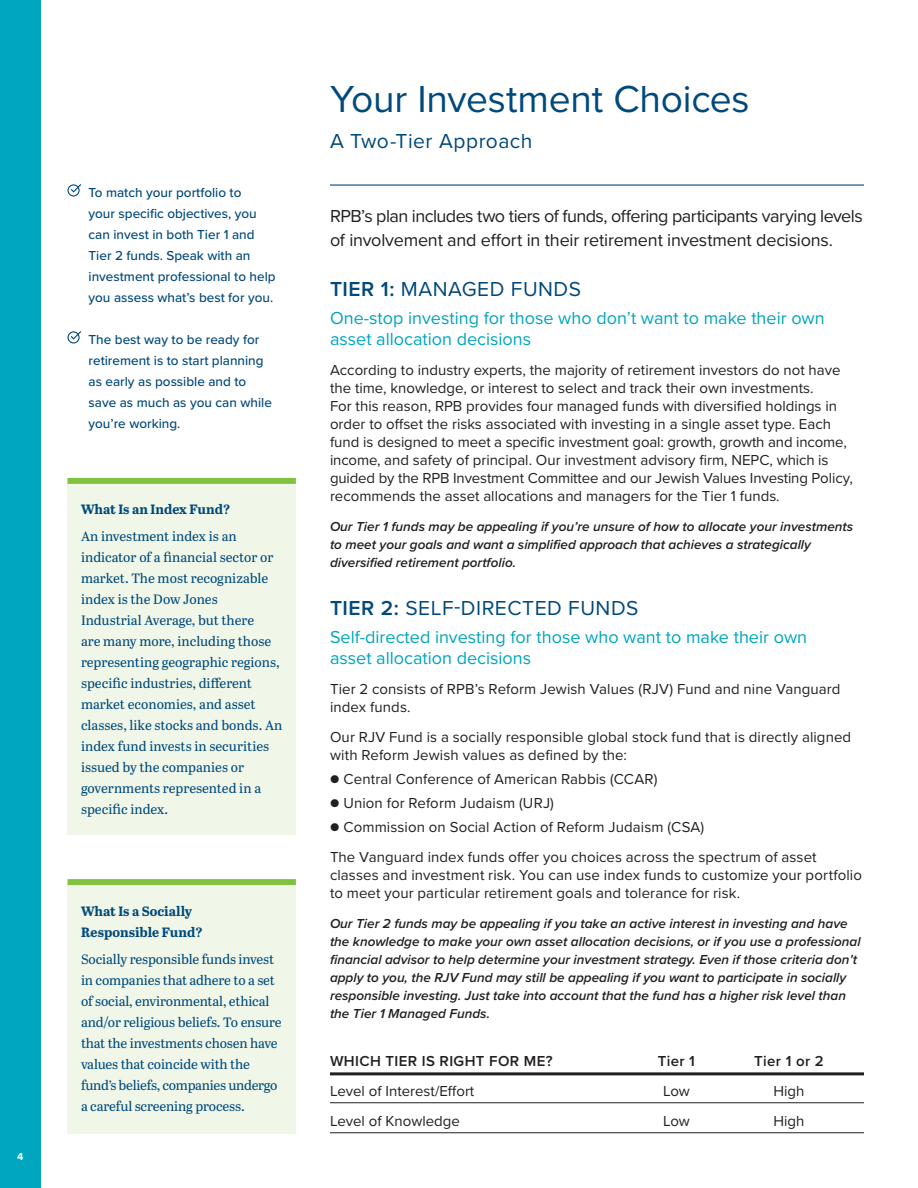
<style>
.page{position:relative;width:918px;height:1188px;background:#fff}
.page>*{position:absolute;margin:0;border:0;box-sizing:border-box;transform-origin:0 0}
.Large_Heads_New{font:39px "Proxima Nova";letter-spacing:-.005em;color:#00497b}
.Tier_Heads{font:21px "Proxima Nova";letter-spacing:.025em;color:#00497b}
.Subheads_New{font:21px "Proxima Nova";letter-spacing:.02em;color:#00497b}
.Tier_Subs{font:18px/21.6px "Proxima Nova";color:#00a6be}
.Intro_Text_New{font:18px/24px "Proxima Nova";letter-spacing:-.02em;color:#231f20}
.Text_10_12{font:15px/18px "Proxima Nova";color:#231f20}
.Head_3{font:600 15px "Proxima Nova";letter-spacing:.025em;color:#231f20}
.Box_Text_Grey_New{font:13.5px/21px "Abril Text";letter-spacing:-.01em;color:#00497b}
.Text_10_12-2{font:italic 600 13.5px/18px "Proxima Nova";color:#231f20}
.GTK_Text_New{font:500 13.5px/21px "Proxima Nova";color:#00497b}
.Box_Text_Grey_New-2{font:700 13.5px/21px "Abril Text";color:#00497b}
.Page__s{font:700 10.5px "Proxima Nova";color:#fff}
.s1{font-weight:600}
.s2{font-size:13.5px}
</style>
<div class="page">
<div style="left:68px;top:184px;width:12px;height:13px;border:1px solid #00497b;border-radius:50%"></div>
<svg style="left:70px;top:184px;width:12px;height:9px"></svg>
<div style="left:68px;top:331px;width:12px;height:13px;border:1px solid #00497b;border-radius:50%"></div>
<svg style="left:70px;top:331px;width:12px;height:9px"></svg>
<hr style="left:330px;top:184px;width:534px;height:2px;background:#00497b">
<hr style="left:330px;top:1072px;width:534px;height:3px;background:#231f20">
<hr style="left:330px;top:1102px;width:534px;height:1px;background:#231f20">
<hr style="left:330px;top:1132px;width:534px;height:1px;background:#231f20">
<div style="left:68px;top:484px;width:228px;height:351px;background:#f0f7e8"></div>
<div style="left:68px;top:478px;width:228px;height:6px;background:#81c340"></div>
<div style="left:68px;top:885px;width:228px;height:249px;background:#f0f7e8"></div>
<div style="left:68px;top:879px;width:228px;height:6px;background:#81c340"></div>
<div style="left:0;top:0;width:40px;height:1188px;background:#00a6be"></div>
<p class="Page__s" style="left:17px;top:1149px;width:8px">4</p>
<p class="GTK_Text_New" style="left:89px;top:181px;width:189px">To match your portfolio to<br>your specific objectives, you can invest in both Tier 1 and<br>Tier 2 funds. Speak with an investment professional to help you assess what’s best for you.</p>
<p class="GTK_Text_New" style="left:89px;top:328px;width:185px">The best way to be ready for retirement is to start planning as early as possible and to save as much as you can while you’re working.</p>
<p class="Box_Text_Grey_New-2" style="left:81px;top:498px;width:151px">What Is an Index Fund?</p>
<p class="Box_Text_Grey_New" style="left:81px;top:525px;width:203px">An investment index is an indicator of a financial sector or market. The most recognizable index is the Dow Jones<br>Industrial Average, but there<br>are many more, including those representing geographic regions, specific industries, different market economies, and asset classes, like stocks and bonds. An index fund invests in securities issued by the companies or governments represented in a specific index.</p>
<p class="Box_Text_Grey_New-2" style="left:81px;top:900px;width:123px">What Is a Socially<br>Responsible Fund?</p>
<p class="Box_Text_Grey_New" style="left:81px;top:948px;width:202px">Socially responsible funds invest in companies that adhere to a set of social, environmental, ethical and/or religious beliefs. To ensure that the investments chosen have values that coincide with the fund’s beliefs, companies undergo a careful screening process.</p>
<p class="Large_Heads_New" style="left:330px;top:70px;width:421px">Your Investment Choices</p>
<p class="Subheads_New" style="left:330px;top:125px;width:204px">A Two-Tier Approach</p>
<p class="Intro_Text_New" style="left:330px;top:204px;width:534px">RPB’s plan includes two tiers of funds, offering participants varying levels of involvement and effort in their retirement investment decisions.</p>
<p class="Tier_Heads" style="left:330px;top:273px;width:253px"><span class="s1">TIER 1:</span> MANAGED FUNDS</p>
<p class="Tier_Subs" style="left:330px;top:306px;width:496px">One-stop investing for those who don’t want to make their own asset allocation decisions</p>
<p class="Text_10_12" style="left:330px;top:361px;width:524px">According to industry experts, the majority of retirement investors do not have the time, knowledge, or interest to select and track their own investments.<br>For this reason, RPB provides four managed funds with diversified holdings in order to offset the risks associated with investing in a single asset type. Each fund is designed to meet a specific investment goal: growth, growth and income, income, and safety of principal. Our investment advisory firm, NEPC, which is guided by the RPB Investment Committee and our Jewish Values Investing Policy, recommends the asset allocations and managers for the Tier 1 funds.</p>
<p class="Text_10_12-2" style="left:330px;top:517px;width:525px">Our Tier 1 funds may be appealing if you’re unsure of how to allocate your investments to meet your goals and want a simplified approach that achieves a strategically diversified retirement portfolio.</p>
<p class="Tier_Heads" style="left:330px;top:593px;width:310px"><span class="s1">TIER 2:</span> SELF-DIRECTED FUNDS</p>
<p class="Tier_Subs" style="left:330px;top:625px;width:479px">Self-directed investing for those who want to make their own asset allocation decisions</p>
<p class="Text_10_12" style="left:330px;top:680px;width:512px">Tier 2 consists of RPB’s Reform Jewish Values (RJV) Fund and nine Vanguard index funds.</p>
<p class="Text_10_12" style="left:330px;top:728px;width:523px">Our RJV Fund is a socially responsible global stock fund that is directly aligned with Reform Jewish values as defined by the:</p>
<p class="Text_10_12" style="left:330px;top:770px;width:329px"><span class="s2">●</span> Central Conference of American Rabbis (CCAR)</p>
<p class="Text_10_12" style="left:330px;top:794px;width:226px"><span class="s2">●</span> Union for Reform Judaism (URJ)</p>
<p class="Text_10_12" style="left:330px;top:818px;width:376px"><span class="s2">●</span> Commission on Social Action of Reform Judaism (CSA)</p>
<p class="Text_10_12" style="left:330px;top:848px;width:534px">The Vanguard index funds offer you choices across the spectrum of asset classes and investment risk. You can use index funds to customize your portfolio to meet your particular retirement goals and tolerance for risk.</p>
<p class="Text_10_12-2" style="left:330px;top:915px;width:532px">Our Tier 2 funds may be appealing if you take an active interest in investing and have the knowledge to make your own asset allocation decisions, or if you use a professional financial advisor to help determine your investment strategy. Even if those criteria don’t apply to you, the RJV Fund may still be appealing if you want to participate in socially responsible investing. Just take into account that the fund has a higher risk level than the Tier 1 Managed Funds.</p>
<p class="Head_3" style="left:330px;top:1049px;width:224px">WHICH TIER IS RIGHT FOR ME?</p>
<p class="Head_3" style="left:658px;top:1049px;width:39px">Tier 1</p>
<p class="Head_3" style="left:754px;top:1049px;width:71px">Tier 1 or 2</p>
<p class="Text_10_12" style="left:330px;top:1081px;width:146px">Level of Interest/Effort</p>
<p class="Text_10_12" style="left:663px;top:1081px;width:28px">Low</p>
<p class="Text_10_12" style="left:774px;top:1081px;width:32px">High</p>
<p class="Text_10_12" style="left:330px;top:1111px;width:131px">Level of Knowledge</p>
<p class="Text_10_12" style="left:663px;top:1111px;width:28px">Low</p>
<p class="Text_10_12" style="left:774px;top:1111px;width:32px">High</p>
</div>
